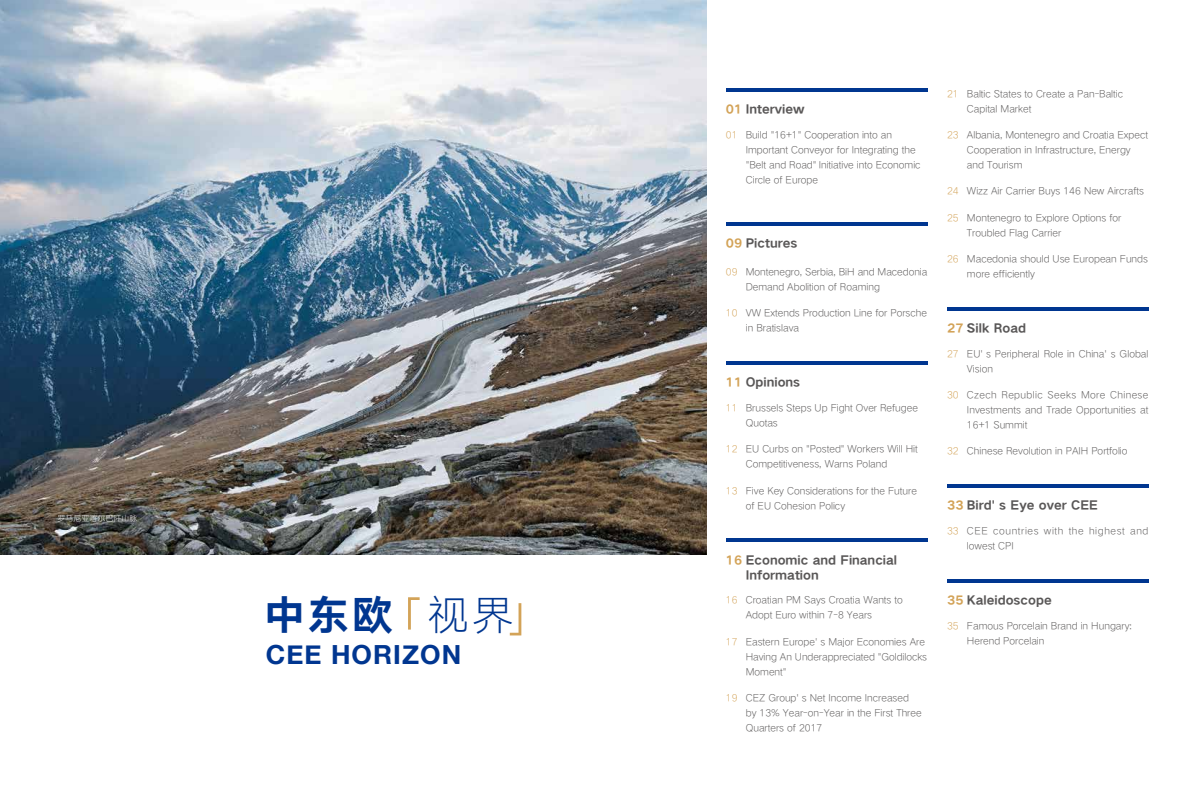
<style>
.page{position:relative;width:1191px;height:808px;background:#fff}
.page>*{position:absolute;margin:0;border:0;box-sizing:border-box;transform-origin:0 0}
.t1{font:41.6px "HY Qi Hei HZS";color:#003690}
.t2{font:41.6px "HY Qi Hei DZS";color:#003690}
.t3{font:700 26.3px "Helvetica Neue";letter-spacing:.04em;color:#003690}
.t4{font:12px/15px "HY Qi Hei HZS";color:#595757}
.t5{font:10px/15px "HY Qi Hei DZS";color:#595757}
.t6{font:10px/15px "HY Qi Hei DZS";letter-spacing:.06em;color:#595757}
.t7{font:8px "HY Qi Hei DZS";color:#fff}
.s1{color:#d3a358}
</style>
<div class="page">
<img style="left:0;top:0;width:706px;height:555px">
<hr style="left:726px;top:361px;width:201px;height:4px;background:#003690">
<hr style="left:726px;top:539px;width:201px;height:3px;background:#003690">
<hr style="left:726px;top:88px;width:201px;height:4px;background:#003690">
<hr style="left:726px;top:222px;width:201px;height:4px;background:#003690">
<hr style="left:947px;top:484px;width:201px;height:4px;background:#003690">
<hr style="left:947px;top:307px;width:201px;height:3px;background:#003690">
<hr style="left:947px;top:579px;width:201px;height:3px;background:#003690">
<svg style="left:408px;top:597px;width:11px;height:32px"></svg>
<svg style="left:510px;top:603px;width:11px;height:32px"></svg>
<p class="t7" style="left:57px;top:513px;width:81px">罗马尼亚喀尔巴阡山脉</p>
<h1 class="t1" style="left:264px;top:585px;width:131px">中东欧</h1>
<h1 class="t2" style="left:428px;top:588px;width:87px">视界</h1>
<h2 class="t3" style="left:266px;top:634px;width:197px">CEE HORIZON</h2>
<p class="t4" style="left:726px;top:101px;width:80px"><span class="s1">01</span> Interview</p>
<p class="t5" style="left:746px;top:127px;width:176px;text-indent:-20px"><span class="s1">01</span> Build "16+1" Cooperation into an Important Conveyor for Integrating the "Belt and Road" Initiative into Economic Circle of Europe</p>
<p class="t4" style="left:726px;top:235px;width:73px"><span class="s1">09</span> Pictures</p>
<p class="t5" style="left:746px;top:264px;width:183px;text-indent:-20px"><span class="s1">09</span> Montenegro, Serbia, BiH and Macedonia<br>Demand Abolition of Roaming</p>
<p class="t5" style="left:746px;top:305px;width:183px;text-indent:-20px"><span class="s1">10</span> VW Extends Production Line for Porsche in Bratislava</p>
<p class="t4" style="left:726px;top:374px;width:76px"><span class="s1">11</span> Opinions</p>
<p class="t5" style="left:746px;top:400px;width:174px;text-indent:-20px"><span class="s1">11</span> Brussels Steps Up Fight Over Refugee<br>Quotas</p>
<p class="t5" style="left:746px;top:441px;width:173px;text-indent:-20px"><span class="s1">12</span> EU Curbs on "Posted" Workers Will Hit<br>Competitiveness, Warns Poland</p>
<p class="t5" style="left:746px;top:483px;width:173px;text-indent:-20px"><span class="s1">13</span> Five Key Considerations for the Future of EU Cohesion Policy</p>
<p class="t4" style="left:746px;top:551px;width:153px;text-indent:-20px"><span class="s1">16</span> Economic and Financial<br>Information</p>
<p class="t5" style="left:746px;top:592px;width:159px;text-indent:-20px"><span class="s1">16</span> Croatian PM Says Croatia Wants to<br>Adopt Euro within 7-8 Years</p>
<p class="t5" style="left:746px;top:633px;width:183px;text-indent:-20px"><span class="s1">17</span> Eastern Europe' s Major Economies Are<br>Having An Underappreciated "Goldilocks<br>Moment"</p>
<p class="t5" style="left:746px;top:690px;width:177px;text-indent:-20px"><span class="s1">19</span> CEZ Group' s Net Income Increased by 13% Year-on-Year in the First Three<br>Quarters of 2017</p>
<p class="t5" style="left:967px;top:86px;width:158px;text-indent:-20px"><span class="s1">21</span> Baltic States to Create a Pan-Baltic<br>Capital Market</p>
<p class="t5" style="left:967px;top:127px;width:183px;text-indent:-20px"><span class="s1">23</span> Albania, Montenegro and Croatia Expect<br>Cooperation in Infrastructure, Energy and Tourism</p>
<p class="t5" style="left:947px;top:183px;width:198px"><span class="s1">24</span> Wizz Air Carrier Buys 146 New Aircrafts</p>
<p class="t5" style="left:967px;top:210px;width:156px;text-indent:-20px"><span class="s1">25</span> Montenegro to Explore Options for<br>Troubled Flag Carrier</p>
<p class="t5" style="left:967px;top:251px;width:182px;text-indent:-20px"><span class="s1">26</span> Macedonia should Use European Funds more efficiently</p>
<p class="t4" style="left:947px;top:320px;width:80px"><span class="s1">27</span> Silk Road</p>
<p class="t5" style="left:967px;top:345px;width:183px;text-indent:-20px"><span class="s1">27</span> EU' s Peripheral Role in China' s Global<br>Vision</p>
<p class="t5" style="left:967px;top:387px;width:183px;text-align:justify;text-indent:-20px"><span class="s1">30</span> Czech Republic Seeks More Chinese Investments and Trade Opportunities at 16+1 Summit</p>
<p class="t5" style="left:947px;top:443px;width:182px"><span class="s1">32</span> Chinese Revolution in PAIH Portfolio</p>
<p class="t4" style="left:947px;top:497px;width:152px"><span class="s1">33</span> Bird' s Eye over CEE</p>
<p class="t6" style="left:967px;top:523px;width:183px;text-indent:-20px"><span class="s1">33</span> CEE countries with the highest and lowest CPI</p>
<p class="t4" style="left:947px;top:592px;width:106px"><span class="s1">35</span> Kaleidoscope</p>
<p class="t5" style="left:947px;top:617px;width:186px"><span class="s1">35</span> Famous Porcelain Brand in Hungary:</p>
<p class="t5" style="left:967px;top:632px;width:79px">Herend Porcelain</p>
</div>
